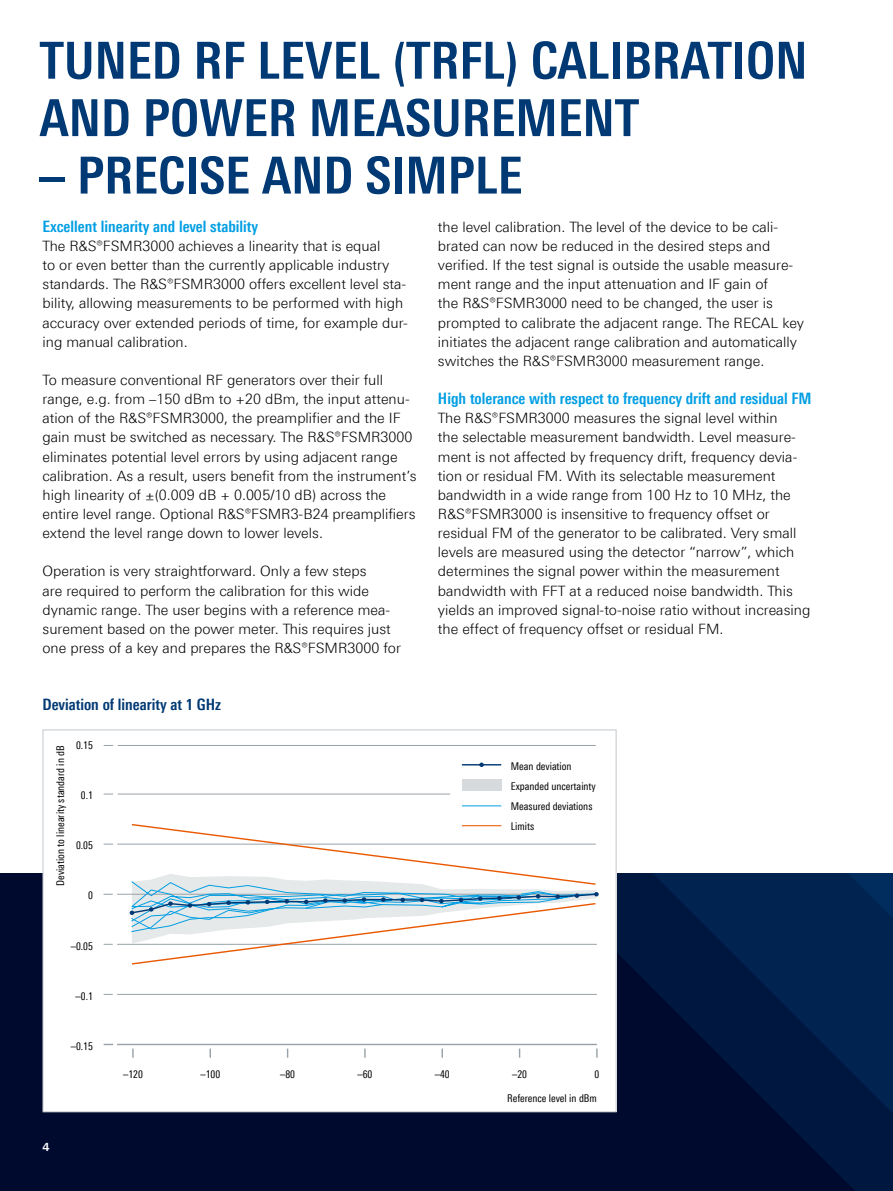
<style>
.page{position:relative;width:893px;height:1191px;background:#fff}
.page>*{position:absolute;margin:0;border:0;box-sizing:border-box;transform-origin:0 0}
.t1{font:700 51px/57.4px "Linotype Univers 620 Cn";color:#003973}
.t2{font:700 15.75px "Linotype Univers 620 Cn";color:#009ee3}
.t3{font:700 15.75px "Linotype Univers 620 Cn";color:#003973}
.t4{font:300 14.25px/19.2px "Linotype Univers 330";color:#000}
.t5{font:700 13.5px "Linotype Univers 620 Cn";color:#003973}
.t6{font:700 11.25px "Linotype Univers 630";color:#fff}
.t7{font:10.65px/20px "Linotype Univers 420 Cn";color:#000}
</style>
<div class="page">
<div style="left:0;top:873px;width:893px;height:318px;background:#00092e"></div>
<svg style="left:537px;top:873px;width:115px;height:240px"></svg>
<svg style="left:652px;top:873px;width:128px;height:242px;fill:#00183f"></svg>
<svg style="left:780px;top:873px;width:113px;height:318px"></svg>
<div style="left:43px;top:730px;width:573px;height:381px;background:#fff"></div>
<hr style="left:117px;top:1043px;width:480px;height:2px;background:#9aa2a7">
<svg style="left:104px;top:1043px;width:9px;height:2px"></svg>
<hr style="left:117px;top:994px;width:480px;height:1px;background:#9aa2a7">
<hr style="left:117px;top:944px;width:480px;height:1px;background:#9aa2a7">
<hr style="left:117px;top:843px;width:479px;height:1px;background:#9aa2a7">
<hr style="left:118px;top:793px;width:332px;height:1px;background:#9aa2a7">
<hr style="left:118px;top:745px;width:478px;height:1px;background:#9aa2a7">
<svg style="left:596px;top:1048px;width:2px;height:9px"></svg>
<svg style="left:364px;top:1048px;width:2px;height:9px"></svg>
<svg style="left:132px;top:1048px;width:2px;height:9px"></svg>
<div style="left:462px;top:778px;width:39px;height:12px;background:#d6dadc"></div>
<hr style="left:117px;top:894px;width:480px;height:1px;background:#9aa2a7">
<hr style="left:462px;top:805px;width:39px;height:1px;background:#009ee3">
<hr style="left:462px;top:764px;width:39px;height:1px;background:#003973">
<svg style="left:479px;top:762px;width:5px;height:5px"></svg>
<svg style="left:130px;top:824px;width:469px;height:141px"></svg>
<h1 class="t1" style="left:40px;top:31px;width:769px">TUNED RF LEVEL (TRFL) CALIBRATION<br>AND POWER MEASUREMENT</h1>
<h1 class="t1" style="left:40px;top:146px;width:484px">– PRECISE AND SIMPLE</h1>
<p class="t2" style="left:43px;top:217px;width:217px">Excellent linearity and level stability</p>
<p class="t4" style="left:43px;top:236px;width:367px">The R&amp;S®FSMR3000 achieves a linearity that is equal<br>to or even better than the currently applicable industry standards. The R&amp;S®FSMR3000 offers excellent level sta&shy;bility, allowing measurements to be performed with high accuracy over extended periods of time, for example dur&shy;ing manual calibration.</p>
<p class="t4" style="left:43px;top:370px;width:376px">To measure conventional RF generators over their full range, e.g. from –150 dBm to +20 dBm, the input attenu&shy;ation of the R&amp;S®FSMR3000, the preamplifier and the IF gain must be switched as necessary. The R&amp;S®FSMR3000 eliminates potential level errors by using adjacent range calibration. As a result, users benefit from the instrument’s high linearity of ±(0.009 dB + 0.005/10 dB) across the entire level range. Optional R&amp;S®FSMR3-B24 preamplifiers extend the level range down to lower levels.</p>
<p class="t4" style="left:43px;top:561px;width:360px">Operation is very straightforward. Only a few steps<br>are required to perform the calibration for this wide dynamic range. The user begins with a reference mea&shy;surement based on the power meter. This requires just one press of a key and prepares the R&amp;S®FSMR3000 for</p>
<p class="t4" style="left:438px;top:217px;width:368px">the level -calibration. The level of the device to be cali&shy;brated can now be reduced in the desired steps and verified. If the test -signal is outside the usable measure&shy;ment range and the input attenuation and IF gain of<br>the R&amp;S®FSMR3000 need to be changed, the user is prompted to calibrate the adjacent range. The RECAL key initiates the adjacent range calibration and automatically switches the R&amp;S®FSMR3000 -measurement range.</p>
<p class="t2" style="left:438px;top:389px;width:375px">High tolerance with respect to frequency drift and residual FM</p>
<p class="t4" style="left:438px;top:408px;width:374px">The R&amp;S®FSMR3000 measures the signal level within<br>the selectable measurement bandwidth. Level measure&shy;ment is not affected by frequency drift, frequency devia&shy;tion or residual FM. With its selectable measurement bandwidth in a wide range from 100 Hz to 10 MHz, the R&amp;S®FSMR3000 is insensitive to frequency offset or -residual FM of the generator to be calibrated. Very small levels are measured using the detector “narrow”, which determines the signal power within the measurement bandwidth with FFT at a reduced noise bandwidth. This yields an improved signal-to-noise ratio without increasing the effect of frequency offset or residual FM.</p>
<p class="t3" style="left:43px;top:695px;width:180px">Deviation of linearity at 1 GHz</p>
<p class="t5" style="left:55px;top:704px;width:155px">Deviation of linearity at 1 GHz</p>
<p class="t7" style="left:50px;top:885px;width:142px;rotate:-90deg">Deviation to linearity standard in dB</p>
<p class="t7" style="left:76px;top:734px;width:18px">0.15</p>
<p class="t7" style="left:81px;top:785px;width:14px">0.1</p>
<p class="t7" style="left:76px;top:835px;width:18px">0.05</p>
<p class="t7" style="left:88px;top:885px;width:6px">0</p>
<p class="t7" style="left:71px;top:935px;width:24px">–0.05</p>
<p class="t7" style="left:76px;top:986px;width:19px">–0.1</p>
<p class="t7" style="left:71px;top:1036px;width:24px">–0.15</p>
<p class="t7" style="left:511px;top:756px;width:87px">Mean deviation<br>Expanded uncertainty<br>Measured deviations<br>Limits</p>
<p class="t6" style="left:43px;top:1139px;width:9px">4</p>
<p class="t7" style="left:123px;top:1064px;width:21px">–120</p>
<p class="t7" style="left:200px;top:1064px;width:21px">–100</p>
<p class="t7" style="left:280px;top:1064px;width:17px">–80</p>
<p class="t7" style="left:357px;top:1064px;width:17px">–60</p>
<p class="t7" style="left:435px;top:1064px;width:17px">–40</p>
<p class="t7" style="left:512px;top:1064px;width:17px">–20</p>
<p class="t7" style="left:594px;top:1064px;width:6px">0</p>
<p class="t7" style="left:507px;top:1088px;width:91px">Reference level in dBm</p>
</div>
